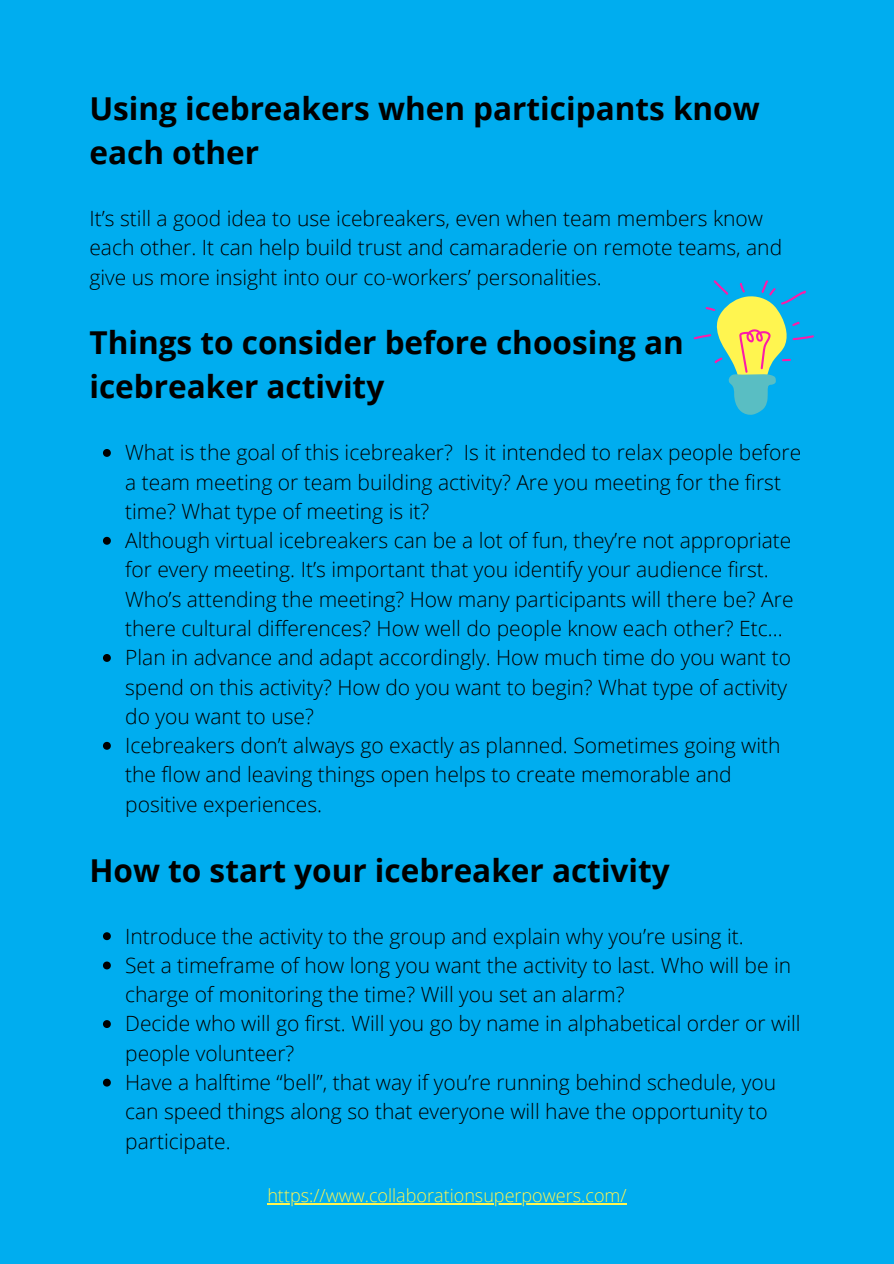
<style>
.page{position:relative;width:894px;height:1264px;background:#fff}
.page>*{position:absolute;margin:0;border:0;box-sizing:border-box;transform-origin:0 0}
.t1{font:700 31.5px/44px "Open Sans";color:#000}
.t2{font:300 21px/29.2px "Open Sans";color:#000}
.t3{font:300 18px "Open Sans";color:#fff550}
</style>
<div class="page">
<div style="left:0;top:0;width:893px;height:1263px;background:#00adef"></div>
<svg style="left:103px;top:449px;width:8px;height:8px"></svg>
<svg style="left:103px;top:537px;width:8px;height:7px"></svg>
<svg style="left:103px;top:654px;width:8px;height:8px"></svg>
<svg style="left:103px;top:742px;width:8px;height:7px"></svg>
<svg style="left:103px;top:932px;width:8px;height:8px"></svg>
<svg style="left:103px;top:961px;width:8px;height:8px"></svg>
<svg style="left:103px;top:1020px;width:8px;height:8px"></svg>
<svg style="left:103px;top:1078px;width:8px;height:8px"></svg>
<svg style="left:693px;top:280px;width:120px;height:135px"></svg>
<hr style="left:267px;top:1203px;width:359px;height:1px;background:#fff550">
<h1 class="t1" style="left:89px;top:86px;width:671px">Using icebreakers when participants know each other</h1>
<p class="t2" style="left:89px;top:203px;width:694px">It’s still a good idea to use icebreakers, even when team members know each other. It can help build trust and camaraderie on remote teams, and give us more insight into our co-workers’ personalities.</p>
<h1 class="t1" style="left:89px;top:320px;width:595px">Things to consider before choosing an icebreaker activity</h1>
<p class="t2" style="left:125px;top:437px;width:677px">What is the goal of this icebreaker? Is it intended to relax people before a team meeting or team building activity? Are you meeting for the first time? What type of meeting is it?<br>Although virtual icebreakers can be a lot of fun, they’re not appropriate for every meeting. It’s important that you identify your audience first.<br>Who’s attending the meeting? How many participants will there be? Are there cultural differences? How well do people know each other? Etc...<br>Plan in advance and adapt accordingly. How much time do you want to spend on this activity? How do you want to begin? What type of activity do you want to use?<br>Icebreakers don’t always go exactly as planned. Sometimes going with the flow and leaving things open helps to create memorable and positive experiences.</p>
<h1 class="t1" style="left:89px;top:847px;width:581px">How to start your icebreaker activity</h1>
<p class="t2" style="left:125px;top:920px;width:676px">Introduce the activity to the group and explain why you’re using it.<br>Set a timeframe of how long you want the activity to last. Who will be in charge of monitoring the time? Will you set an alarm?<br>Decide who will go first. Will you go by name in alphabetical order or will people volunteer?<br>Have a halftime “bell”, that way if you’re running behind schedule, you can speed things along so that everyone will have the opportunity to participate.</p>
<p class="t3" style="left:267px;top:1182px;width:360px">https://www.collaborationsuperpowers.com/</p>
</div>
